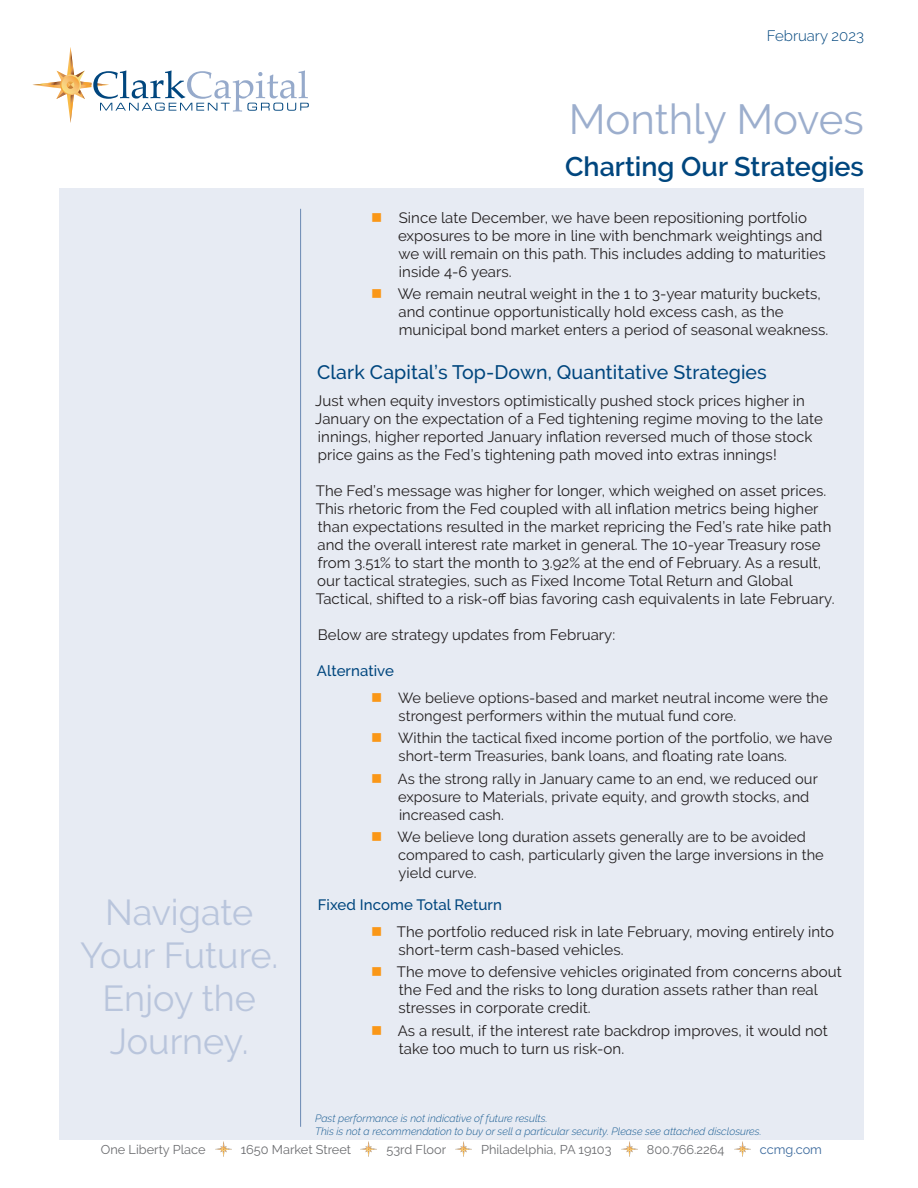
<style>
.page{position:relative;width:918px;height:1188px;background:#fff}
.page>*{position:absolute;margin:0;border:0;box-sizing:border-box;transform-origin:0 0}
.t1{font:42px "Raleway";letter-spacing:-.005em;color:#9caecd}
.t2{font:36px/43.2px "Raleway";color:#b9c5dc;text-align:center}
.t3{font:600 27px "Raleway";color:#00467e}
.New_Quarter{font:500 19.5px "Raleway";letter-spacing:.005em;color:#00467e}
.New___Body_Text{font:15px/18px "Raleway";letter-spacing:.005em;color:#231f20}
.Product_Names{font:500 15px "Raleway";letter-spacing:.005em;color:#00467e}
.t4{font:300 15px "Raleway";color:#00467e}
.New___Body_Text-2{font:500 15px "Raleway";letter-spacing:.005em;color:#00467e}
.t5{font:14.7px/18px "Raleway";letter-spacing:.005em;color:#231f20}
.t6{font:12.75px "Raleway";color:#6c6d70}
.t7{font:12.75px "Raleway";color:#3c6a9d}
.t8{font:italic 300 10.5px/12.6px "Raleway";color:#1a5d93}
</style>
<div class="page">
<div style="left:60px;top:188px;width:804px;height:951px;background:#e7ebf3"></div>
<svg style="left:32px;top:47px;width:277px;height:76px"></svg>
<img style="left:215px;top:1141px;width:16px;height:16px">
<img style="left:361px;top:1141px;width:16px;height:16px">
<img style="left:456px;top:1141px;width:15px;height:16px">
<img style="left:621px;top:1141px;width:16px;height:16px">
<img style="left:734px;top:1141px;width:16px;height:16px">
<hr style="left:300px;top:209px;width:1px;height:918px;background:#6b89b4">
<p class="t4" style="left:767px;top:27px;width:99px">February 2023</p>
<h2 class="t2" style="left:80px;top:890px;width:200px">Navigate<br>Your Future.<br>Enjoy the<br>Journey.</h2>
<h1 class="t1" style="left:569px;top:95px;width:297px">Monthly Moves</h1>
<h3 class="t3" style="left:565px;top:151px;width:300px">Charting Our Strategies</h3>
<p class="New___Body_Text" style="left:398px;top:209px;width:429px">Since late December, we have been repositioning portfolio exposures to be more in line with benchmark weightings and we will remain on this path. This includes adding to maturities inside 4-6 years.</p>
<p class="New___Body_Text" style="left:398px;top:285px;width:432px">We remain neutral weight in the 1 to 3-year maturity buckets, and continue opportunistically hold excess cash, as the municipal bond market enters a period of seasonal weakness.</p>
<p class="New_Quarter" style="left:317px;top:361px;width:451px">Clark Capital’s Top-Down, Quantitative Strategies</p>
<p class="New___Body_Text" style="left:315px;top:392px;width:509px">Just when equity investors optimistically pushed stock prices higher in January on the expectation of a Fed tightening regime moving to the late innings, higher reported January inflation reversed much of those stock price gains as the Fed’s tightening path moved into extras innings!</p>
<p class="New___Body_Text" style="left:316px;top:482px;width:520px">The Fed’s message was higher for longer, which weighed on asset prices.<br>This rhetoric from the Fed coupled with all inflation metrics being higher than expectations resulted in the market repricing the Fed’s rate hike path and the overall interest rate market in general. The 10-year Treasury rose from 3.51% to start the month to 3.92% at the end of February. As a result, our tactical strategies, such as Fixed Income Total Return and Global Tactical, shifted to a risk-off bias favoring cash equivalents in late February.</p>
<p class="New___Body_Text" style="left:318px;top:626px;width:299px">Below are strategy updates from February:</p>
<p class="New___Body_Text-2" style="left:317px;top:662px;width:79px">Alternative</p>
<p class="t5" style="left:398px;top:689px;width:432px">We believe options-based and market neutral income were the strongest performers within the mutual fund core.</p>
<p class="t5" style="left:398px;top:729px;width:436px">Within the tactical fixed income portion of the portfolio, we have short-term Treasuries, bank loans, and floating rate loans.</p>
<p class="t5" style="left:398px;top:770px;width:422px">As the strong rally in January came to an end, we reduced our exposure to Materials, private equity, and growth stocks, and increased cash.</p>
<p class="t5" style="left:398px;top:828px;width:428px">We believe long duration assets generally are to be avoided compared to cash, particularly given the large inversions in the yield curve.</p>
<p class="Product_Names" style="left:318px;top:896px;width:186px">Fixed Income Total Return</p>
<p class="New___Body_Text" style="left:397px;top:923px;width:439px">The portfolio reduced risk in late February, moving entirely into short-term cash-based vehicles.</p>
<p class="New___Body_Text" style="left:397px;top:963px;width:447px">The move to defensive vehicles originated from concerns about the Fed and the risks to long duration assets rather than real stresses in corporate credit.</p>
<p class="New___Body_Text" style="left:398px;top:1022px;width:432px">As a result, if the interest rate backdrop improves, it would not take too much to turn us risk-on.</p>
<p class="t8" style="left:315px;top:1112px;width:448px">Past performance is not indicative of future results.<br>This is not a recommendation to buy or sell a particular security. Please see attached disclosures.</p>
<p class="t6" style="left:101px;top:1142px;width:106px">One Liberty Place</p>
<p class="t6" style="left:241px;top:1142px;width:112px">1650 Market Street</p>
<p class="t6" style="left:386px;top:1142px;width:61px">53rd Floor</p>
<p class="t6" style="left:481px;top:1142px;width:132px">Philadelphia, PA 19103</p>
<p class="t6" style="left:647px;top:1142px;width:79px">800.766.2264</p>
<p class="t7" style="left:760px;top:1142px;width:64px">ccmg.com</p>
</div>
